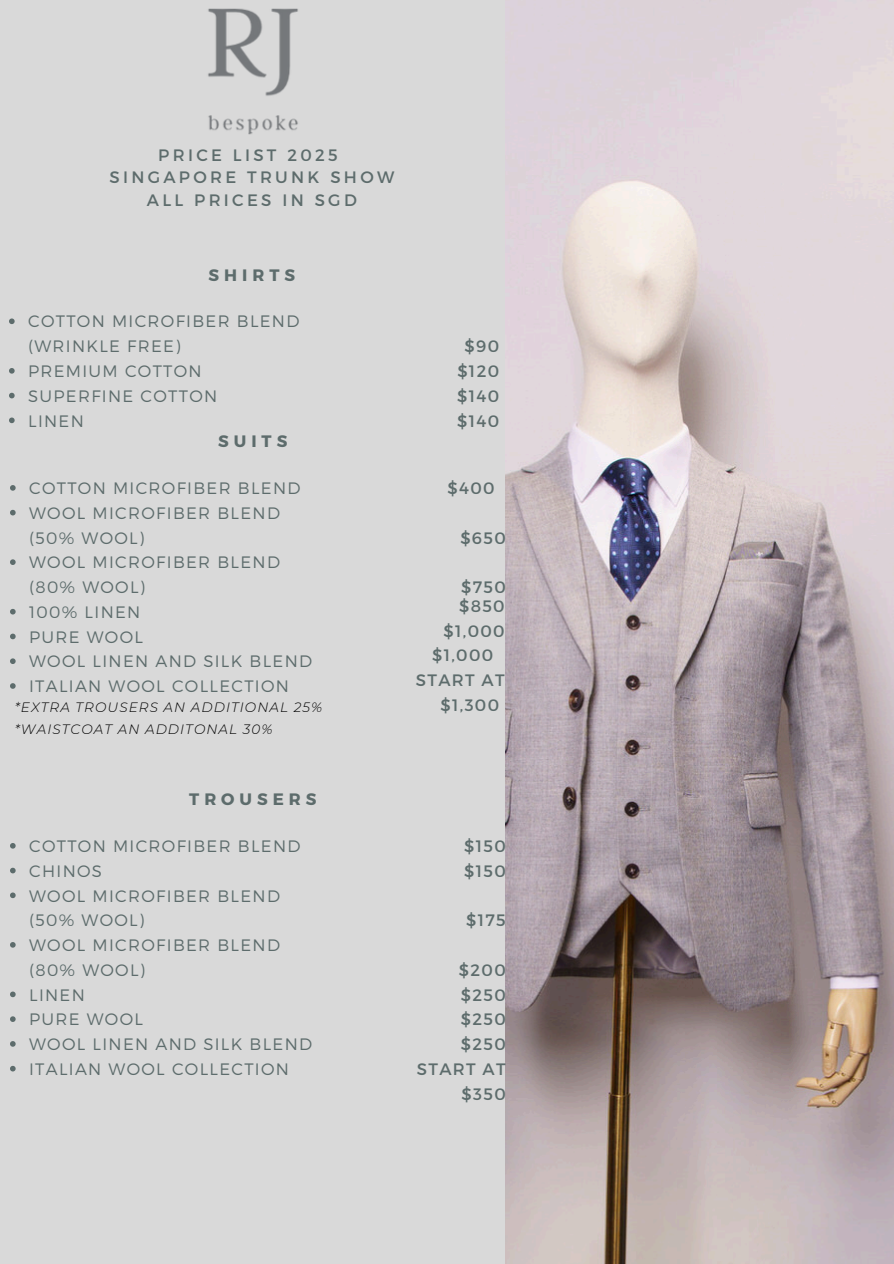
<style>
.page{position:relative;width:894px;height:1264px;background:#fff}
.page>*{position:absolute;margin:0;border:0;box-sizing:border-box;transform-origin:0 0}
.t1{font:300 16.5px/24.8px "Montserrat";letter-spacing:.08em;color:#5d6c6c}
.t2{font:16.5px/24.8px "Montserrat";letter-spacing:.08em;color:#5d6c6c;text-align:center}
.t3{font:16.5px/22.5px "Montserrat";letter-spacing:.2em;color:#5d6c6c;text-align:center}
.t4{font:700 16.5px "Montserrat";letter-spacing:.3em;color:#5d6c6c}
.t5{font:italic 300 13.5px "Montserrat";letter-spacing:.08em;color:#000}
</style>
<div class="page">
<div style="left:0;top:0;width:893px;height:1263px;background:#d9d9d9"></div>
<img style="left:505px;top:0;width:388px;height:1263px">
<img style="left:208px;top:8px;width:90px;height:127px">
<svg style="left:9px;top:318px;width:6px;height:6px"></svg>
<svg style="left:9px;top:368px;width:6px;height:5px"></svg>
<svg style="left:9px;top:393px;width:6px;height:5px"></svg>
<svg style="left:9px;top:417px;width:6px;height:6px"></svg>
<svg style="left:10px;top:485px;width:6px;height:5px"></svg>
<svg style="left:10px;top:510px;width:6px;height:5px"></svg>
<svg style="left:10px;top:559px;width:6px;height:6px"></svg>
<svg style="left:10px;top:609px;width:6px;height:5px"></svg>
<svg style="left:10px;top:633px;width:6px;height:6px"></svg>
<svg style="left:10px;top:658px;width:6px;height:6px"></svg>
<svg style="left:10px;top:683px;width:6px;height:5px"></svg>
<svg style="left:10px;top:843px;width:6px;height:5px"></svg>
<svg style="left:10px;top:867px;width:6px;height:6px"></svg>
<svg style="left:10px;top:892px;width:6px;height:6px"></svg>
<svg style="left:10px;top:942px;width:6px;height:5px"></svg>
<svg style="left:10px;top:991px;width:6px;height:6px"></svg>
<svg style="left:10px;top:1016px;width:6px;height:5px"></svg>
<svg style="left:10px;top:1041px;width:6px;height:5px"></svg>
<svg style="left:10px;top:1065px;width:6px;height:6px"></svg>
<p class="t3" style="left:109px;top:143px;width:286px">PRICE LIST 2025<br>SINGAPORE TRUNK SHOW<br>ALL PRICES IN SGD</p>
<p class="t4" style="left:208px;top:264px;width:88px">SHIRTS</p>
<p class="t1" style="left:28px;top:308px;width:273px">COTTON MICROFIBER BLEND (WRINKLE FREE)</p>
<h2 class="t1" style="left:28px;top:358px;width:175px">PREMIUM COTTON</h2>
<h1 class="t1" style="left:28px;top:383px;width:190px">SUPERFINE COTTON</h1>
<p class="t1" style="left:28px;top:407px;width:57px">LINEN</p>
<p class="t4" style="left:218px;top:430px;width:71px">SUITS</p>
<h2 class="t1" style="left:29px;top:475px;width:273px">COTTON MICROFIBER BLEND</h2>
<h1 class="t1" style="left:29px;top:500px;width:252px">WOOL MICROFIBER BLEND (50% WOOL)</h1>
<h2 class="t1" style="left:29px;top:549px;width:252px">WOOL MICROFIBER BLEND (80% WOOL)</h2>
<h2 class="t1" style="left:29px;top:599px;width:113px">100% LINEN</h2>
<h2 class="t1" style="left:29px;top:623px;width:115px">PURE WOOL</h2>
<p class="t1" style="left:29px;top:648px;width:284px">WOOL LINEN AND SILK BLEND</p>
<p class="t1" style="left:29px;top:673px;width:261px">ITALIAN WOOL COLLECTION</p>
<p class="t5" style="left:15px;top:699px;width:309px">*EXTRA TROUSERS AN ADDITIONAL 25%</p>
<p class="t5" style="left:15px;top:720px;width:259px">*WAISTCOAT AN ADDITONAL 30%</p>
<p class="t4" style="left:189px;top:788px;width:129px">TROUSERS</p>
<h2 class="t1" style="left:29px;top:833px;width:273px">COTTON MICROFIBER BLEND</h2>
<h1 class="t1" style="left:29px;top:857px;width:74px">CHINOS</h1>
<p class="t1" style="left:29px;top:882px;width:252px">WOOL MICROFIBER BLEND (50% WOOL)</p>
<p class="t1" style="left:29px;top:932px;width:252px">WOOL MICROFIBER BLEND (80% WOOL)</p>
<p class="t1" style="left:29px;top:981px;width:57px">LINEN</p>
<p class="t1" style="left:29px;top:1006px;width:115px">PURE WOOL</p>
<p class="t1" style="left:29px;top:1031px;width:284px">WOOL LINEN AND SILK BLEND</p>
<p class="t1" style="left:29px;top:1055px;width:261px">ITALIAN WOOL COLLECTION</p>
<p class="t2" style="left:457px;top:333px;width:43px">$90 $120 $140 $140</p>
<p class="t2" style="left:447px;top:475px;width:48px">$400</p>
<p class="t2" style="left:460px;top:524px;width:47px">$650</p>
<p class="t2" style="left:461px;top:574px;width:46px">$750</p>
<p class="t2" style="left:459px;top:593px;width:47px">$850</p>
<p class="t2" style="left:443px;top:617px;width:63px">$1,000</p>
<p class="t2" style="left:432px;top:642px;width:63px">$1,000</p>
<p class="t2" style="left:415px;top:667px;width:90px">START AT</p>
<p class="t2" style="left:440px;top:692px;width:60px">$1,300</p>
<p class="t2" style="left:464px;top:833px;width:43px;text-align:left">$150 $150</p>
<h2 class="t2" style="left:466px;top:907px;width:41px">$175</h2>
<h2 class="t2" style="left:416px;top:956px;width:90px;text-align:right">$200 $250 $250 $250<br>START AT $350</h2>
</div>
